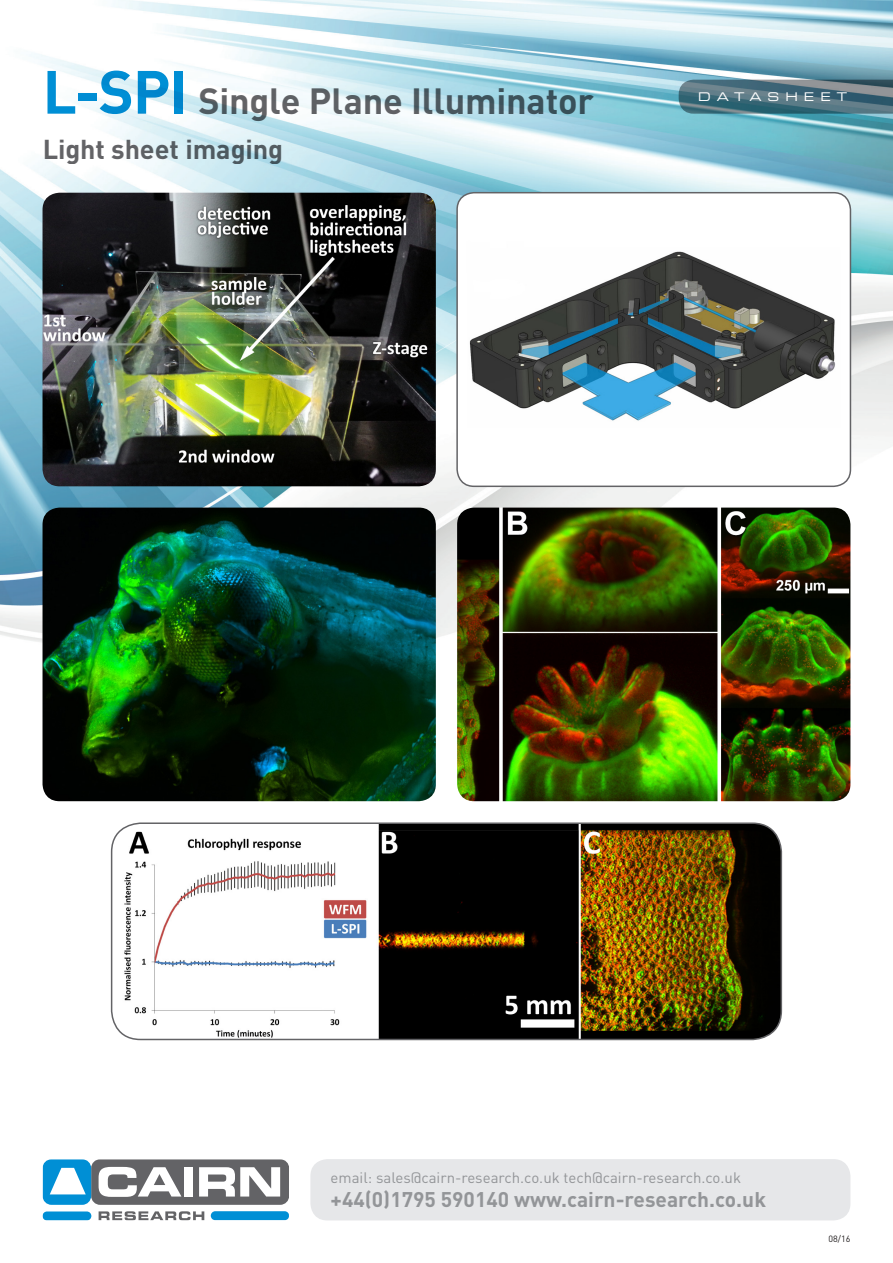
<style>
.page{position:relative;width:893px;height:1263px;background:#fff}
.page>*{position:absolute;margin:0;border:0;box-sizing:border-box;transform-origin:0 0}
.t1{font:700 60px "DIN";color:#008fd5}
.t2{font:700 36px "DIN";letter-spacing:-.005em;color:#636366}
.t3{font:700 27px "DIN";color:#636366}
.t4{font:700 21px "DIN";color:#939598}
.t5{font:15px "DIN";color:#939598}
.t6{font:12px "Eurostile LT Std Ex 2";letter-spacing:.5em;color:#fff}
.t7{font:9px "DIN";color:#231f20}
</style>
<div class="page">
<img style="left:0;top:0;width:893px;height:910px">
<div style="left:91px;top:1159px;width:198px;height:46px;background:#636366;border-radius:9px"></div>
<div style="left:43px;top:1159px;width:48px;height:46px;background:#008fd5;border-radius:9px"></div>
<svg style="left:50px;top:1168px;width:36px;height:26px"></svg>
<svg style="left:99px;top:1211px;width:105px;height:9px"></svg>
<svg style="left:99px;top:1167px;width:82px;height:30px"></svg>
<div style="left:184px;top:1167px;width:9px;height:29px;background:#fff"></div>
<svg style="left:199px;top:1167px;width:81px;height:29px"></svg>
<div style="left:43px;top:1211px;width:48px;height:9px;background:#008fd5;border-radius:4px"></div>
<div style="left:211px;top:1211px;width:78px;height:9px;background:#008fd5;border-radius:4px"></div>
<svg style="left:679px;top:80px;width:214px;height:34px;background:#517380"></svg>
<div style="left:310px;top:1159px;width:540px;height:61px;background:#e6e7e9;border-radius:17px"></div>
<img style="left:43px;top:193px;width:393px;height:293px">
<img style="left:43px;top:508px;width:393px;height:293px">
<div style="left:457px;top:193px;width:393px;height:293px;background:#fff;border-radius:17px"></div>
<img style="left:469px;top:251px;width:366px;height:170px">
<div style="left:456px;top:192px;width:395px;height:295px;border:2px solid #636366;border-radius:17px"></div>
<img style="left:112px;top:823px;width:669px;height:216px">
<div style="left:111px;top:822px;width:671px;height:218px;border:2px solid #636366;border-radius:29px"></div>
<img style="left:457px;top:508px;width:393px;height:293px">
<h1 class="t1" style="left:43px;top:53px;width:147px">L-SPI</h1>
<h2 class="t2" style="left:199px;top:77px;width:397px">Single Plane Illuminator</h2>
<h3 class="t3" style="left:43px;top:131px;width:242px">Light sheet imaging</h3>
<p class="t6" style="left:698px;top:89px;width:150px">DATASHEET</p>
<p class="t5" style="left:331px;top:1169px;width:412px">email: sales@cairn-research.co.uk tech@cairn-research.co.uk</p>
<p class="t4" style="left:331px;top:1186px;width:437px">+44(0)1795 590140 www.cairn-research.co.uk</p>
<p class="t7" style="left:828px;top:1233px;width:23px">08/16</p>
</div>
